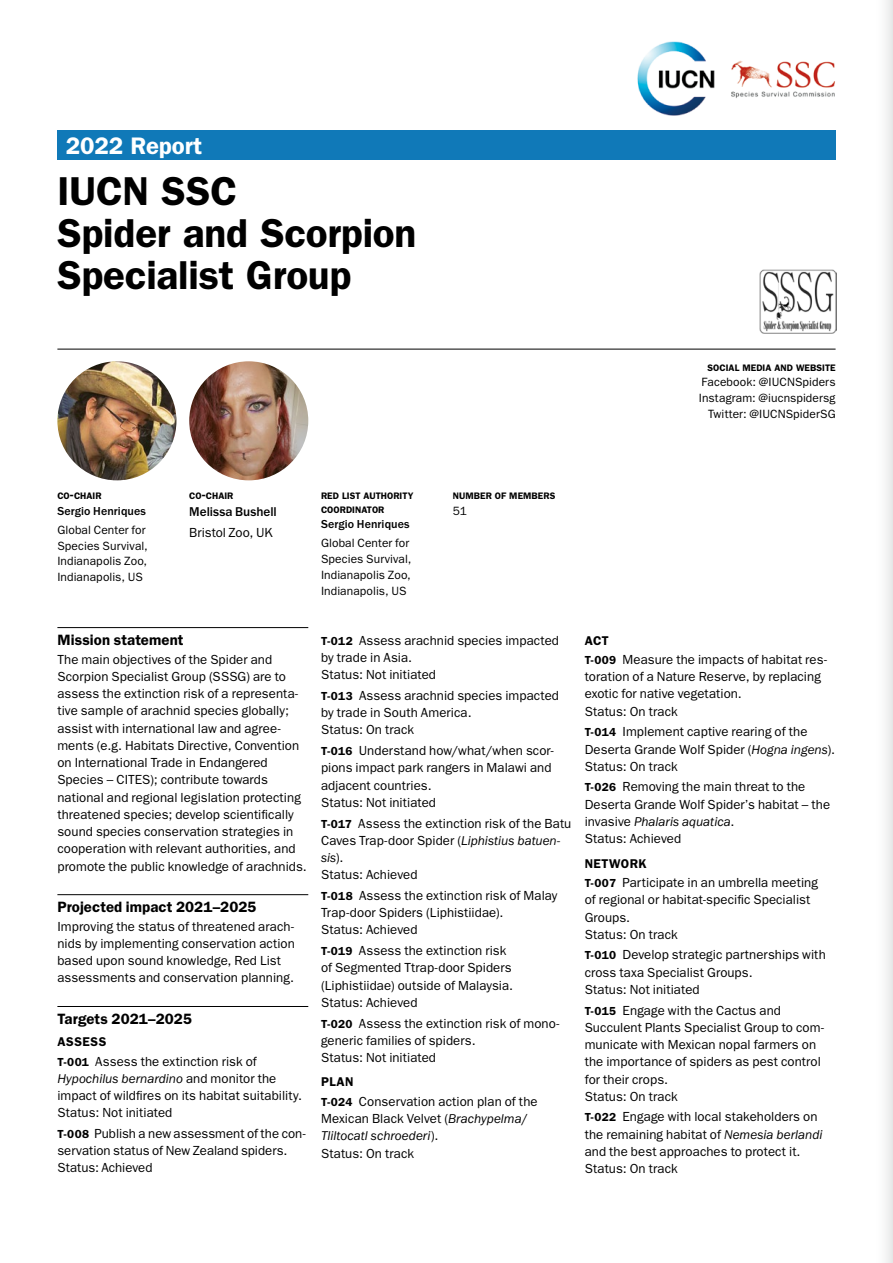
<style>
.page{position:relative;width:893px;height:1263px;background:#fff}
.page>*{position:absolute;margin:0;border:0;box-sizing:border-box;transform-origin:0 0}
.t1{font:600 40.5px/42px "ITC Franklin Gothic Std";letter-spacing:-.005em;color:#000}
.t2{font:600 24px "ITC Franklin Gothic Std";letter-spacing:-.005em;color:#fff}
.t3{font:600 15px "ITC Franklin Gothic Std";letter-spacing:.005em;color:#000}
.t4{font:13.2px/17.2px "ITC Franklin Gothic Std";letter-spacing:.005em;color:#000}
.t5{font:500 13.2px "ITC Franklin Gothic Std";color:#000}
.t6{font:600 12.75px "ITC Franklin Gothic Std";letter-spacing:.035em;color:#000}
.t7{font:12px/15.8px "ITC Franklin Gothic Std";letter-spacing:.005em;color:#000}
.t8{font:500 12px "ITC Franklin Gothic Std";letter-spacing:.01em;color:#000}
.t9{font:600 9.45px/13.5px "ITC Franklin Gothic Std";color:#000}
.s1{font-size:13.5px}
.s2{font-weight:600;font-size:11.7px}
.s3{font-style:italic}
</style>
<div class="page">
<div style="left:872px;top:0;width:21px;height:1263px;background:linear-gradient(to bottom,#f7f8f8,#f7f8f8)"></div>
<div style="left:57px;top:131px;width:779px;height:29px;background:#1079b8"></div>
<img style="left:637px;top:41px;width:198px;height:75px">
<hr style="left:57px;top:627px;width:251px;height:1px;background:#000">
<hr style="left:57px;top:894px;width:251px;height:1px;background:#000">
<hr style="left:57px;top:1006px;width:251px;height:1px;background:#000">
<hr style="left:57px;top:349px;width:779px;height:1px;background:#000">
<img style="left:57px;top:361px;width:119px;height:119px;border-radius:60px">
<img style="left:189px;top:361px;width:119px;height:119px;border-radius:60px">
<img style="left:760px;top:270px;width:76px;height:64px">
<h2 class="t2" style="left:66px;top:131px;width:138px">2022 Report</h2>
<h1 class="t1" style="left:57px;top:170px;width:361px">IUCN SSC<br>Spider and Scorpion<br>Specialist Group</h1>
<p class="t9" style="left:708px;top:361px;width:129px">SOCIAL MEDIA AND WEBSITE</p>
<p class="t7" style="left:699px;top:374px;width:138px;text-align:right">Facebook: @IUCNSpiders<br>Instagram: @iucnspidersg<br>Twitter: @IUCNSpiderSG</p>
<p class="t9" style="left:57px;top:489px;width:46px">CO<span class="s1">-</span>CHAIR</p>
<p class="t8" style="left:57px;top:504px;width:90px">Sergio Henriques</p>
<p class="t7" style="left:57px;top:522px;width:92px">Global Center for<br>Species Survival,<br>Indianapolis Zoo,<br>Indianapolis, US</p>
<p class="t9" style="left:189px;top:489px;width:46px">CO<span class="s1">-</span>CHAIR</p>
<p class="t5" style="left:189px;top:504px;width:89px">Melissa Bushell</p>
<p class="t4" style="left:189px;top:524px;width:85px">Bristol Zoo, UK</p>
<p class="t9" style="left:321px;top:489px;width:94px">RED LIST AUTHORITY<br>COORDINATOR</p>
<p class="t8" style="left:321px;top:518px;width:90px">Sergio Henriques</p>
<p class="t7" style="left:321px;top:536px;width:92px">Global Center for<br>Species Survival,<br>Indianapolis Zoo,<br>Indianapolis, US</p>
<p class="t9" style="left:453px;top:489px;width:104px">NUMBER OF MEMBERS</p>
<p class="t7" style="left:453px;top:503px;width:16px">51</p>
<p class="t3" style="left:57px;top:631px;width:128px">Mission statement</p>
<p class="t4" style="left:57px;top:650px;width:251px">The main objectives of the Spider and Scorpion Specialist Group (SSSG) are to assess the extinction risk of a representa&shy;tive sample of arachnid species globally; assist with international law and agree&shy;ments (e.g. Habitats Directive, Convention on International Trade in Endangered Species – CITES); contribute towards national and regional legislation protecting threatened species; develop scientifically sound species conservation strategies in cooperation with relevant authorities, and promote the public knowledge of arachnids.</p>
<p class="t3" style="left:57px;top:898px;width:201px">Projected impact 2021–2025</p>
<p class="t4" style="left:57px;top:918px;width:239px">Improving the status of threatened arach&shy;nids by implementing conservation action based upon sound knowledge, Red List assessments and conservation planning.</p>
<p class="t3" style="left:57px;top:1010px;width:136px">Targets 2021–2025</p>
<p class="t6" style="left:57px;top:1034px;width:51px">ASSESS</p>
<p class="t4" style="left:57px;top:1052px;width:246px"><span class="s2">T-001</span> Assess the extinction risk of <span class="s3">Hypochilus bernardino</span> and monitor the impact of wildfires on its habitat suitability.<br>Status: Not initiated</p>
<p class="t4" style="left:57px;top:1125px;width:250px"><span class="s2">T-008</span> Publish a new assessment of the con&shy;servation status of New Zealand spiders.<br>Status: Achieved</p>
<p class="t4" style="left:321px;top:632px;width:240px"><span class="s2">T-012</span> Assess arachnid species impacted by trade in Asia.<br>Status: Not initiated</p>
<p class="t4" style="left:321px;top:687px;width:240px"><span class="s2">T-013</span> Assess arachnid species impacted by trade in South America.<br>Status: On track</p>
<p class="t4" style="left:321px;top:742px;width:234px"><span class="s2">T-016</span> Understand how/what/when scor&shy;pions impact park rangers in Malawi and adjacent countries.<br>Status: Not initiated</p>
<p class="t4" style="left:321px;top:814px;width:252px"><span class="s2">T-017</span> Assess the extinction risk of the Batu<br>Caves Trap-door Spider (<span class="s3">Liphistius batuen&shy;sis</span>).<br>Status: Achieved</p>
<p class="t4" style="left:321px;top:887px;width:238px"><span class="s2">T-018</span> Assess the extinction risk of Malay<br>Trap-door Spiders (Liphistiidae).<br>Status: Achieved</p>
<p class="t4" style="left:321px;top:942px;width:194px"><span class="s2">T-019</span> Assess the extinction risk of Segmented Ttrap-door Spiders (Liphistiidae) outside of Malaysia.<br>Status: Achieved</p>
<p class="t4" style="left:321px;top:1014px;width:240px"><span class="s2">T-020</span> Assess the extinction risk of mono&shy;generic families of spiders.<br>Status: Not initiated</p>
<p class="t6" style="left:321px;top:1074px;width:34px">PLAN</p>
<p class="t4" style="left:321px;top:1093px;width:218px"><span class="s2">T-024</span> Conservation action plan of the<br>Mexican Black Velvet (<span class="s3">Brachypelma</span>/<br><span class="s3">Tliltocatl schroederi</span>).<br>Status: On track</p>
<p class="t6" style="left:585px;top:633px;width:26px">ACT</p>
<p class="t4" style="left:585px;top:651px;width:244px"><span class="s2">T-009</span> Measure the impacts of habitat res&shy;toration of a Nature Reserve, by replacing exotic for native vegetation.<br>Status: On track</p>
<p class="t4" style="left:585px;top:723px;width:252px"><span class="s2">T-014</span> Implement captive rearing of the<br>Deserta Grande Wolf Spider (<span class="s3">Hogna ingens</span>).<br>Status: On track</p>
<p class="t4" style="left:585px;top:778px;width:247px"><span class="s2">T-026</span> Removing the main threat to the<br>Deserta Grande Wolf Spider’s habitat – the invasive <span class="s3">Phalaris aquatica</span>.<br>Status: Achieved</p>
<p class="t6" style="left:585px;top:856px;width:64px">NETWORK</p>
<p class="t4" style="left:585px;top:874px;width:235px"><span class="s2">T-007</span> Participate in an umbrella meeting of regional or habitat-specific Specialist<br>Groups.<br>Status: On track</p>
<p class="t4" style="left:585px;top:946px;width:243px"><span class="s2">T-010</span> Develop strategic partnerships with cross taxa Specialist Groups.<br>Status: Not initiated</p>
<p class="t4" style="left:585px;top:1001px;width:241px"><span class="s2">T-015</span> Engage with the Cactus and<br>Succulent Plants Specialist Group to com&shy;municate with Mexican nopal farmers on the importance of spiders as pest control for their crops.<br>Status: On track</p>
<p class="t4" style="left:585px;top:1108px;width:239px"><span class="s2">T-022</span> Engage with local stakeholders on the remaining habitat of <span class="s3">Nemesia berlandi </span>and the best approaches to protect it.<br>Status: On track</p>
</div>
